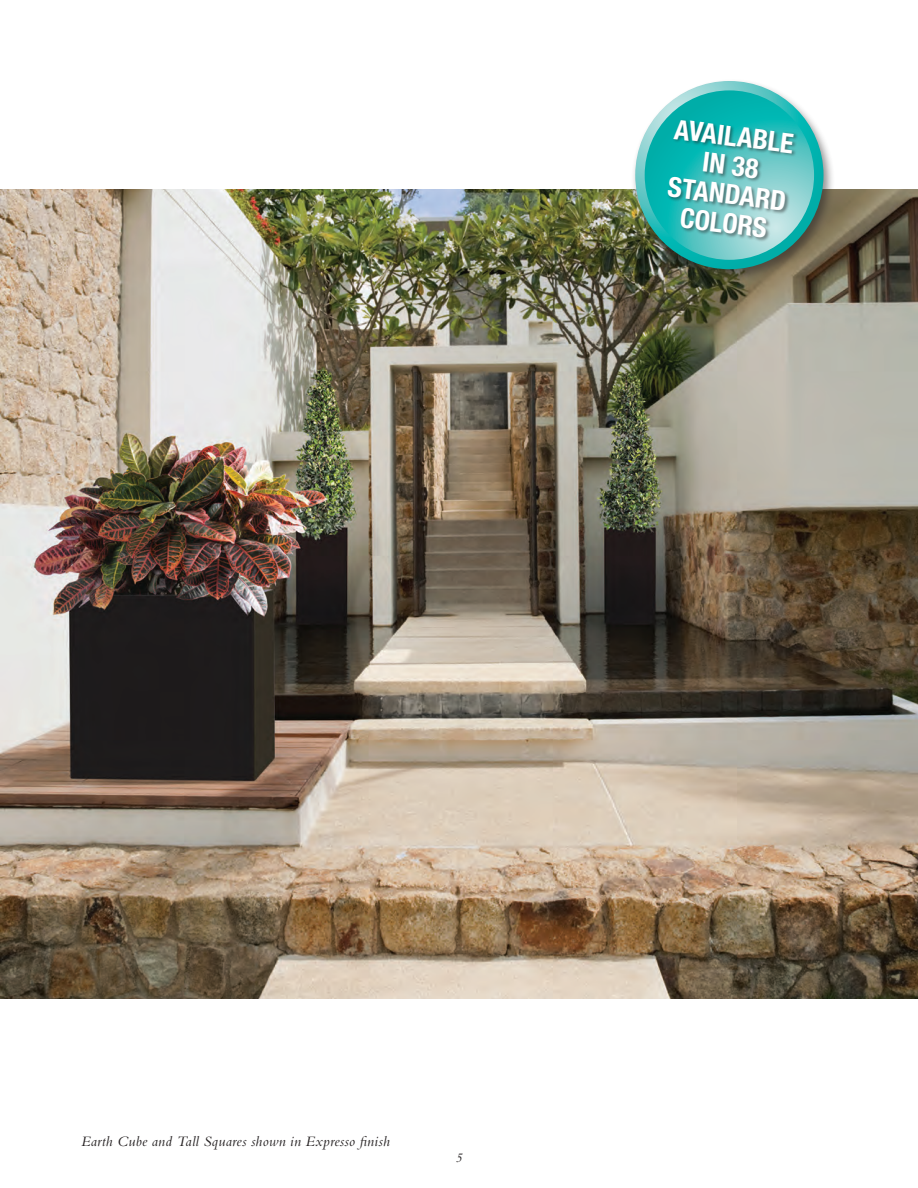
<style>
.page{position:relative;width:918px;height:1188px;background:#fff}
.page>*{position:absolute;margin:0;border:0;box-sizing:border-box;transform-origin:0 0}
.t1{font:700 condensed 27.45px/29.1px "Helvetica Neue";color:#fff;text-align:center}
.t2{font:italic 15px "Bembo";letter-spacing:.02em;color:#231f20}
.t3{font:italic 13.5px "Bembo";color:#231f20}
</style>
<div class="page">
<img style="left:0;top:189px;width:918px;height:810px">
<div style="left:631px;top:79px;width:204px;height:204px;background:#231f20;opacity:.5"></div>
<svg style="left:635px;top:81px;width:189px;height:188px;background:#40bebc"></svg>
<svg style="left:645px;top:90px;width:169px;height:170px;background:#2dbbb8"></svg>
<div style="left:667px;top:118px;width:131px;height:124px;background:#231f20;opacity:.5"></div>
<h1 class="t1" style="left:677px;top:114px;width:121px;rotate:7deg">AVAILABLE<br>IN 38<br>STANDARD<br>COLORS</h1>
<p class="t2" style="left:81px;top:1132px;width:311px">Earth Cube and Tall Squares shown in Expresso finish</p>
<p class="t3" style="left:456px;top:1150px;width:8px">5</p>
</div>
